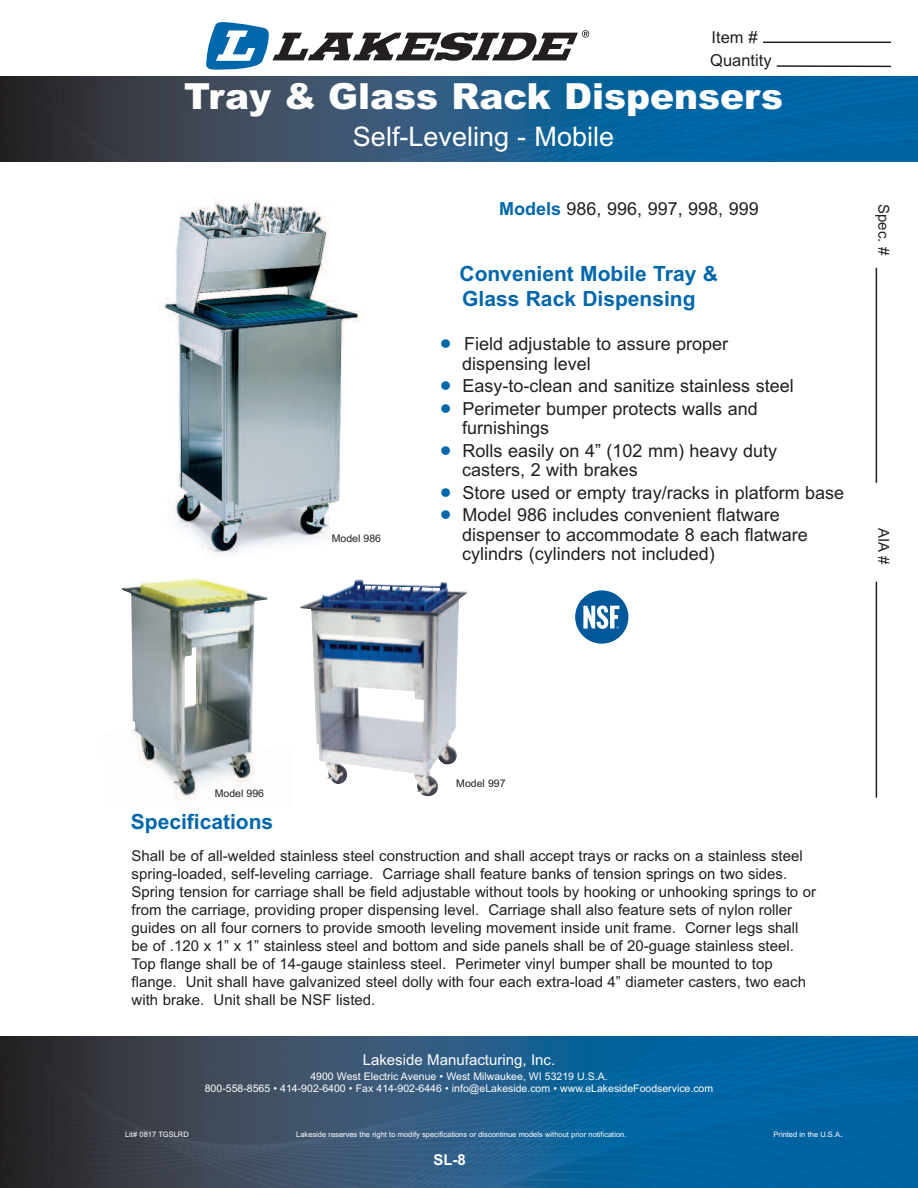
<style>
.page{position:relative;width:918px;height:1188px;background:#fff}
.page>*{position:absolute;margin:0;border:0;box-sizing:border-box;transform-origin:0 0}
.t1{font:900 36px "Arial";color:#fff}
.t2{font:27px "Arial";color:#fff}
.t3{font:700 21px/25.2px "Arial";color:#0067ab}
.t4{font:18px/19.5px "Arial";color:#231f20}
.t5{font:16.5px/23.1px "Arial";color:#231f20}
.t6{font:15px/18px "Arial";color:#231f20}
.t7{font:15px "Arial";color:#fff}
.t8{font:700 15px "Arial";color:#fff}
.t9{font:10.5px/12.6px "Arial";color:#fff;text-align:center}
.t10{font:10.5px "Arial";color:#231f20}
.t11{font:7.5px "Arial";color:#fff}
.s1{font-weight:700;color:#0067ab}
.s2{color:#0067ab}
.s3{font-size:10.5px}
</style>
<div class="page">
<img style="left:0;top:76px;width:918px;height:86px">
<img style="left:0;top:1036px;width:918px;height:152px">
<hr style="left:876px;top:268px;width:1px;height:215px;background:#231f20">
<hr style="left:876px;top:582px;width:1px;height:216px;background:#231f20">
<hr style="left:763px;top:42px;width:128px;height:1px;background:#231f20">
<img style="left:163px;top:195px;width:200px;height:359px">
<hr style="left:777px;top:65px;width:114px;height:2px;background:#231f20">
<img style="left:121px;top:578px;width:147px;height:222px">
<div style="left:575px;top:590px;width:53px;height:54px;background:#00599b;border-radius:50%"></div>
<svg style="left:583px;top:605px;width:36px;height:24px"></svg>
<svg style="left:206px;top:23px;width:383px;height:47px"></svg>
<img style="left:300px;top:579px;width:167px;height:218px">
<p class="t5" style="left:710px;top:25px;width:63px">Item #<br>Quantity</p>
<h1 class="t1" style="left:184px;top:76px;width:600px">Tray &amp; Glass Rack Dispensers</h1>
<h2 class="t2" style="left:353px;top:121px;width:263px">Self-Leveling - Mobile</h2>
<p class="t10" style="left:332px;top:533px;width:51px">Model 986</p>
<p class="t4" style="left:499px;top:199px;width:261px"><span class="s1">Models</span> 986, 996, 997, 998, 999</p>
<h3 class="t3" style="left:460px;top:261px;width:260px">Convenient Mobile Tray &amp;<br>Glass Rack Dispensing</h3>
<p class="t4" style="left:462px;top:334px;width:268px;text-indent:-22px"><span class="s2">●</span> Field adjustable to assure proper dispensing level</p>
<p class="t4" style="left:440px;top:376px;width:355px"><span class="s2">●</span> Easy-to-clean and sanitize stainless steel</p>
<p class="t4" style="left:462px;top:399px;width:297px;text-indent:-22px"><span class="s2">●</span> Perimeter bumper protects walls and furnishings</p>
<p class="t4" style="left:462px;top:441px;width:317px;text-indent:-22px"><span class="s2">●</span> Rolls easily on 4” (102 mm) heavy duty casters, 2 with brakes</p>
<p class="t4" style="left:440px;top:483px;width:406px"><span class="s2">●</span> Store used or empty tray/racks in platform base</p>
<p class="t4" style="left:462px;top:505px;width:347px;text-indent:-22px"><span class="s2">●</span> Model 986 includes convenient flatware dispenser to accommodate 8 each flatware cylindrs (cylinders not included)</p>
<p class="t6" style="left:893px;top:204px;width:53px;rotate:90deg">Spec. #</p>
<p class="t6" style="left:893px;top:528px;width:38px;rotate:90deg">AIA #</p>
<p class="t10" style="left:215px;top:787px;width:51px">Model 996</p>
<p class="t10" style="left:456px;top:777px;width:51px">Model 997</p>
<h3 class="t3" style="left:131px;top:809px;width:144px">Specifications</h3>
<p class="t6" style="left:132px;top:847px;width:686px">Shall be of all-welded stainless steel construction and shall accept trays or racks on a stainless steel spring-loaded, self-leveling carriage. Carriage shall feature banks of tension springs on two sides.<br>Spring tension for carriage shall be field adjustable without tools by hooking or unhooking springs to or from the carriage, providing proper dispensing level. Carriage shall also feature sets of nylon roller guides on all four corners to provide smooth leveling movement inside unit frame. Corner legs shall be of .120 x 1” x 1” stainless steel and bottom and side panels shall be of 20-guage stainless steel.<br>Top flange shall be of 14-gauge stainless steel. Perimeter vinyl bumper shall be mounted to top flange. Unit shall have galvanized steel dolly with four each extra-load 4” diameter casters, two each with brake. Unit shall be NSF listed.</p>
<p class="t7" style="left:363px;top:1051px;width:194px">Lakeside Manufacturing, Inc.</p>
<p class="t9" style="left:205px;top:1070px;width:510px">4900 West Electric Avenue • West Milwaukee, WI 53219 U.S.A.<br>800-558-8565 • 414-902-6400 • Fax 414-902-6446 • info@eLakeside.com • www.eLakesideFoodservice.com</p>
<p class="t11" style="left:125px;top:1130px;width:65px">Lit# 0817 TGSLRD</p>
<p class="t11" style="left:296px;top:1130px;width:332px">Lakeside reserves the right to modify specifications or discontinue models without prior notification.</p>
<p class="t11" style="left:774px;top:1130px;width:71px">Printed in the U.S.A<span class="s3">.</span></p>
<p class="t8" style="left:434px;top:1151px;width:34px">SL-8</p>
</div>
